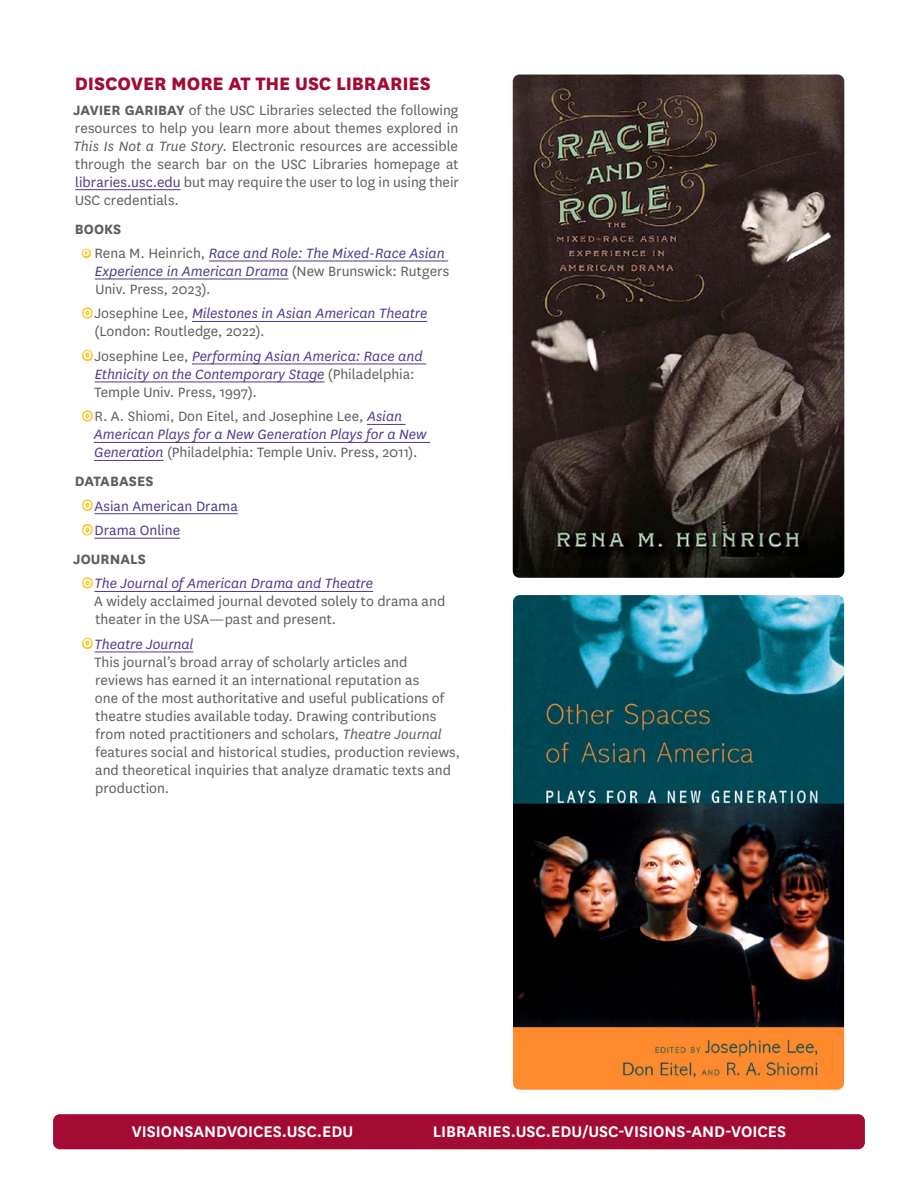
<style>
.page{position:relative;width:918px;height:1188px;background:#fff}
.page>*{position:absolute;margin:0;border:0;box-sizing:border-box;transform-origin:0 0}
.t1{font:800 21px "National";letter-spacing:-.005em;color:#a30b35}
.t2{font:600 18px "National";color:#fff}
.t3{font:15.75px/18px "National";color:#5f5c5c}
.t4{font:italic 15.75px/24.5px "National";color:#50388c}
.t5{font:15.75px/24.5px "National";letter-spacing:.005em;color:#50388c}
.s1{font-weight:700}
.s2{font-style:italic}
.s3{color:#50388c}
.s4{font-weight:700;font-style:normal;color:#5f5c5c}
.s5{font-weight:700;font-style:normal;font-size:13.5px;color:#ffc425}
.s6{font-style:normal;color:#5f5c5c}
.s7{font-style:italic;color:#50388c}
.s8{font-weight:700;font-size:13.5px;color:#ffc425}
.s9{font-weight:700;color:#5f5c5c}
</style>
<div class="page">
<hr style="left:75px;top:189px;width:106px;height:1px;background:#50388c">
<hr style="left:209px;top:261px;width:239px;height:1px;background:#50388c">
<hr style="left:95px;top:279px;width:193px;height:1px;background:#50388c">
<hr style="left:192px;top:321px;width:235px;height:1px;background:#50388c">
<hr style="left:192px;top:363px;width:234px;height:1px;background:#50388c">
<hr style="left:95px;top:381px;width:230px;height:1px;background:#50388c">
<hr style="left:367px;top:424px;width:39px;height:1px;background:#50388c">
<hr style="left:94px;top:442px;width:336px;height:1px;background:#50388c">
<hr style="left:94px;top:460px;width:70px;height:1px;background:#50388c">
<hr style="left:94px;top:513px;width:144px;height:1px;background:#50388c">
<hr style="left:94px;top:538px;width:86px;height:1px;background:#50388c">
<hr style="left:94px;top:591px;width:279px;height:1px;background:#50388c">
<hr style="left:94px;top:651px;width:99px;height:1px;background:#50388c">
<img style="left:513px;top:75px;width:331px;height:503px">
<img style="left:513px;top:595px;width:331px;height:495px">
<div style="left:53px;top:1114px;width:812px;height:35px;background:#a30b35;border-radius:7px"></div>
<h1 class="t1" style="left:75px;top:69px;width:357px">DISCOVER MORE AT THE USC LIBRARIES</h1>
<p class="t3" style="left:73px;top:100px;width:387px;text-align:justify"><span class="s1">JAVIER GARIBAY</span> of the USC Libraries selected the following resources to help you learn more about themes explored in <span class="s2">This Is Not a True Story</span>. Electronic resources are accessible through the search bar on the USC Libraries homepage at <span class="s3">libraries.usc.edu</span> but may require the user to log in using their USC credentials.</p>
<p class="t4" style="left:83px;top:216px;width:363px;text-indent:-8px"><span class="s4">BOOKS<br></span><span class="s5">o</span> <span class="s6">Rena M. Heinrich,</span> Race and Role: The Mixed-Race Asian</p>
<p class="t3" style="left:95px;top:261px;width:356px"><span class="s7">Experience in American Drama</span> (New Brunswick: Rutgers<br>Univ. Press, 2023).</p>
<p class="t3" style="left:95px;top:304px;width:334px;text-indent:-11px"><span class="s8">O</span> Josephine Lee, <span class="s7">Milestones in Asian American Theatre </span>(London: Routledge, 2022).</p>
<p class="t4" style="left:94px;top:347px;width:330px;line-height:18px;text-indent:-11px"><span class="s5">O</span> <span class="s6">Josephine Lee,</span> Performing Asian America: Race and<br>Ethnicity on the Contemporary Stage <span class="s6">(Philadelphia:<br>Temple Univ. Press, 1997).</span></p>
<p class="t3" style="left:94px;top:407px;width:334px;text-indent:-11px"><span class="s8">O</span> R. A. Shiomi, Don Eitel, and Josephine Lee, <span class="s7">Asian<br>American Plays for a New Generation Plays for a New<br>Generation</span> (Philadelphia: Temple Univ. Press, 2011).</p>
<p class="t5" style="left:83px;top:469px;width:156px;text-indent:-8px"><span class="s9">DATABASES<br></span><span class="s8">O</span> Asian American Drama<br><span class="s8">O</span> Drama Online</p>
<p class="t4" style="left:83px;top:546px;width:291px;text-indent:-10px"><span class="s4">JOURNALS<br></span><span class="s5">O</span> The Journal of American Drama and Theatre</p>
<p class="t3" style="left:94px;top:592px;width:353px">A widely acclaimed journal devoted solely to drama and theater in the USA—past and present.</p>
<p class="t3" style="left:94px;top:634px;width:367px;text-indent:-11px"><span class="s8">O</span> <span class="s7">Theatre Journal<br></span>This journal’s broad array of scholarly articles and<br>reviews has earned it an international reputation as<br>one of the most authoritative and useful publications of theatre studies available today. Drawing contributions from noted practitioners and scholars, <span class="s2">Theatre Journal </span>features social and historical studies, production reviews, and theoretical inquiries that analyze dramatic texts and production.</p>
<p class="t2" style="left:132px;top:1119px;width:223px">VISIONSANDVOICES.USC.EDU</p>
<p class="t2" style="left:433px;top:1119px;width:355px">LIBRARIES.USC.EDU/USC-VISIONS-AND-VOICES</p>
</div>
